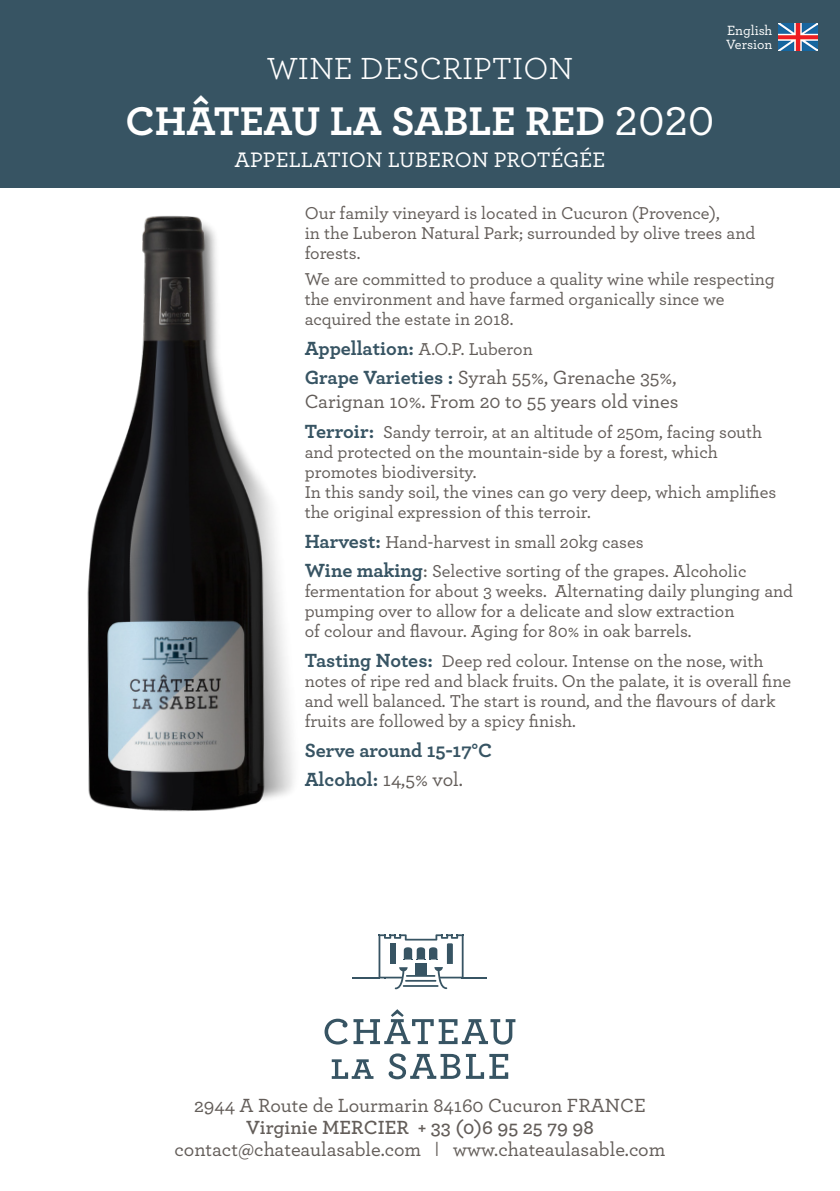
<style>
.page{position:relative;width:840px;height:1191px;background:#fff}
.page>*{position:absolute;margin:0;border:0;box-sizing:border-box;transform-origin:0 0}
.t1{font:700 42px "Archer";color:#fff}
.t2{font:32px "Archer";color:#fff}
.t3{font:500 22px "Archer";color:#fff}
.t4{font:500 20px/24px "Archer";color:#635d59}
.t5{font:600 20px "Archer";color:#635d59}
.t6{font:700 20px "Archer";color:#375463}
.t7{font:500 18px/20px "Archer";color:#635d59}
.t8{font:500 14px "Archer";color:#fff}
.s1{font-weight:500}
.s2{font-weight:700;font-size:20px;color:#375463}
.s3{font-weight:700;color:#375463}
.s4{font-size:20px}
.s5{font-family:"Uni Sans Book";font-weight:400}
</style>
<div class="page">
<div style="left:0;top:0;width:839px;height:187px;background:#375463"></div>
<img style="left:87px;top:215px;width:207px;height:597px">
<img style="left:778px;top:24px;width:38px;height:26px">
<svg style="left:324px;top:1018px;width:23px;height:26px"></svg>
<svg style="left:353px;top:1009px;width:162px;height:35px"></svg>
<svg style="left:331px;top:1059px;width:42px;height:19px"></svg>
<svg style="left:388px;top:1053px;width:120px;height:26px"></svg>
<svg style="left:352px;top:934px;width:134px;height:55px"></svg>
<p class="t2" style="left:266px;top:47px;width:308px">WINE DESCRIPTION</p>
<p class="t1" style="left:125px;top:88px;width:590px">CHÂTEAU LA SABLE RED <span class="s1">2020</span></p>
<p class="t3" style="left:234px;top:144px;width:372px">APPELLATION LUBERON PROTÉGÉE</p>
<p class="t8" style="left:726px;top:20px;width:47px">English</p>
<p class="t8" style="left:725px;top:34px;width:48px">Version</p>
<p class="t7" style="left:304px;top:202px;width:452px">Our family vineyard is located in Cucuron (Provence),<br>in the Luberon Natural Park; surrounded by olive trees and forests.</p>
<p class="t7" style="left:304px;top:268px;width:471px">We are committed to produce a quality wine while respecting the environment and have farmed organically since we acquired the estate in 2018.</p>
<p class="t7" style="left:304px;top:337px;width:229px"><span class="s2">Appellation:</span> A.O.P. Luberon</p>
<p class="t4" style="left:304px;top:364px;width:375px"><span class="s3">Grape Varieties :</span> Syrah 55%, Grenache 35%,<br>Carignan 10%. From 20 to 55 years old vines</p>
<p class="t7" style="left:304px;top:421px;width:459px"><span class="s2">Terroir:</span> Sandy terroir, at an altitude of 250m, facing south and protected on the mountain-side by a forest, which promotes biodiversity.</p>
<p class="t7" style="left:304px;top:481px;width:473px">In this sandy soil, the vines can go very deep, which amplifies the original expression of this terroir.</p>
<p class="t7" style="left:304px;top:530px;width:340px"><span class="s2">Harvest:</span> Hand-harvest in small 20kg cases</p>
<p class="t7" style="left:304px;top:560px;width:489px"><span class="s2">Wine making</span><span class="s4">:</span> Selective sorting of the grapes. Alcoholic fermentation for about 3 weeks. Alternating daily plunging and pumping over to allow for a delicate and slow extraction<br>of colour and flavour. Aging for 80% in oak barrels.</p>
<p class="t7" style="left:304px;top:650px;width:487px"><span class="s2">Tasting Notes:</span> Deep red colour. Intense on the nose, with notes of ripe red and black fruits. On the palate, it is overall fine and well balanced. The start is round, and the flavours of dark fruits are followed by a spicy finish.</p>
<p class="t6" style="left:304px;top:734px;width:189px">Serve around 15-17°C</p>
<p class="t4" style="left:304px;top:766px;width:160px"><span class="s3">Alcohol:</span> 14,5% vol.</p>
<p class="t4" style="left:194px;top:1092px;width:453px">2944 A Route de Lourmarin 84160 Cucuron FRANCE</p>
<p class="t5" style="left:246px;top:1112px;width:349px">Virginie MERCIER + 33 (0)6 95 25 79 98</p>
<p class="t4" style="left:174px;top:1136px;width:492px">contact@chateaulasable.com <span class="s5">I</span> www.chateaulasable.com</p>
</div>
